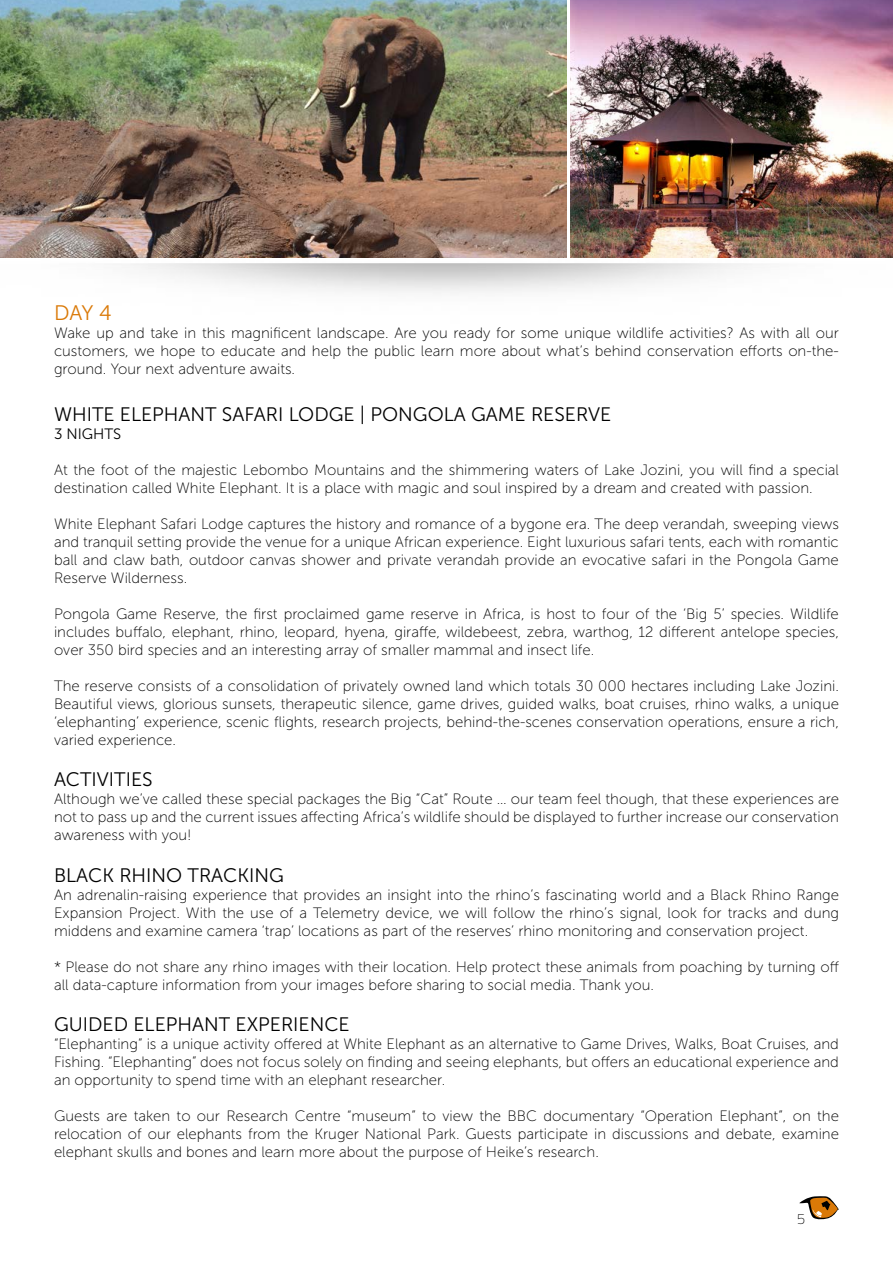
<style>
.page{position:relative;width:893px;height:1263px;background:#fff}
.page>*{position:absolute;margin:0;border:0;box-sizing:border-box;transform-origin:0 0}
.t1{font:21px "Museo Sans 300";color:#da7907}
.t2{font:19.5px "Museo Sans 300";color:#000}
.t3{font:15px/18px "Museo Sans 100";color:#000;text-align:justify}
.t4{font:15px "Museo Sans 300";color:#000}
.t5{font:15px "Titillium Maps 26 L 1 wt";color:#000}
</style>
<div class="page">
<img style="left:121px;top:253px;width:632px;height:40px">
<img style="left:0;top:0;width:566px;height:258px">
<img style="left:571px;top:0;width:322px;height:258px">
<svg style="left:799px;top:1196px;width:40px;height:24px"></svg>
<h1 class="t1" style="left:54px;top:302px;width:59px">DAY 4</h1>
<p class="t3" style="left:54px;top:324px;width:786px">Wake up and take in this magnificent landscape. Are you ready for some unique wildlife activities? As with all our customers, we hope to educate and help the public learn more about what’s behind conservation efforts on-the&shy;ground. Your next adventure awaits.</p>
<h2 class="t2" style="left:54px;top:404px;width:559px">WHITE ELEPHANT SAFARI LODGE | PONGOLA GAME RESERVE</h2>
<p class="t4" style="left:54px;top:426px;width:69px">3 NIGHTS</p>
<p class="t3" style="left:54px;top:461px;width:787px">At the foot of the majestic Lebombo Mountains and the shimmering waters of Lake Jozini, you will find a special destination called White Elephant. It is a place with magic and soul inspired by a dream and created with passion.</p>
<p class="t3" style="left:54px;top:515px;width:786px">White Elephant Safari Lodge captures the history and romance of a bygone era. The deep verandah, sweeping views and tranquil setting provide the venue for a unique African experience. Eight luxurious safari tents, each with romantic ball and claw bath, outdoor canvas shower and private verandah provide an evocative safari in the Pongola Game Reserve Wilderness.</p>
<p class="t3" style="left:54px;top:605px;width:786px">Pongola Game Reserve, the first proclaimed game reserve in Africa, is host to four of the ‘Big 5’ species. Wildlife includes buffalo, elephant, rhino, leopard, hyena, giraffe, wildebeest, zebra, warthog, 12 different antelope species, over 350 bird species and an interesting array of smaller mammal and insect life.</p>
<p class="t3" style="left:54px;top:677px;width:786px">The reserve consists of a consolidation of privately owned land which totals 30 000 hectares including Lake Jozini.<br>Beautiful views, glorious sunsets, therapeutic silence, game drives, guided walks, boat cruises, rhino walks, a unique ‘elephanting’ experience, scenic flights, research projects, behind-the-scenes conservation operations, ensure a rich, varied experience.</p>
<h2 class="t2" style="left:54px;top:769px;width:100px">ACTIVITIES</h2>
<p class="t3" style="left:54px;top:790px;width:786px">Although we’ve called these special packages the Big “Cat” Route … our team feel though, that these experiences are not to pass up and the current issues affecting Africa’s wildlife should be displayed to further increase our conservation awareness with you!</p>
<h2 class="t2" style="left:54px;top:865px;width:231px">BLACK RHINO TRACKING</h2>
<p class="t3" style="left:54px;top:886px;width:787px">An adrenalin-raising experience that provides an insight into the rhino’s fascinating world and a Black Rhino Range Expansion Project. With the use of a Telemetry device, we will follow the rhino’s signal, look for tracks and dung middens and examine camera ‘trap’ locations as part of the reserves’ rhino monitoring and conservation project.</p>
<p class="t3" style="left:54px;top:958px;width:786px">* Please do not share any rhino images with their location. Help protect these animals from poaching by turning off all data-capture information from your images before sharing to social media. Thank you.</p>
<h2 class="t2" style="left:54px;top:1014px;width:297px">GUIDED ELEPHANT EXPERIENCE</h2>
<p class="t3" style="left:54px;top:1035px;width:786px">“Elephanting” is a unique activity offered at White Elephant as an alternative to Game Drives, Walks, Boat Cruises, and Fishing. “Elephanting” does not focus solely on finding and seeing elephants, but offers an educational experience and an opportunity to spend time with an elephant researcher.</p>
<p class="t3" style="left:54px;top:1107px;width:786px">Guests are taken to our Research Centre “museum” to view the BBC documentary “Operation Elephant”, on the relocation of our elephants from the Kruger National Park. Guests participate in discussions and debate, examine elephant skulls and bones and learn more about the purpose of Heike’s research.</p>
<p class="t5" style="left:797px;top:1208px;width:9px">5</p>
</div>
